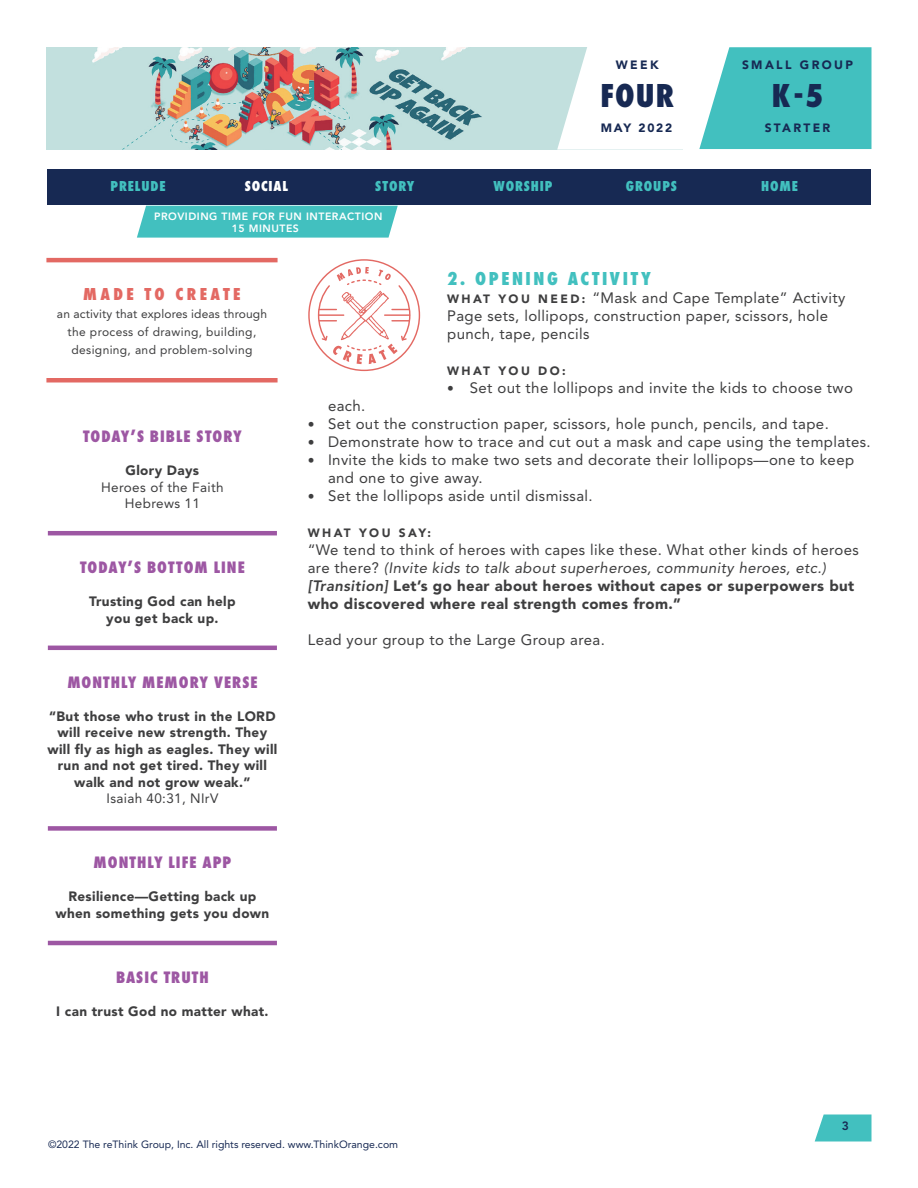
<style>
.page{position:relative;width:918px;height:1188px;background:#fff}
.page>*{position:absolute;margin:0;border:0;box-sizing:border-box;transform-origin:0 0}
.t1{font:800 34.5px "Futura PT Cond";color:#172953}
.Paragraph_Style_1{font:800 19.5px "Futura PT Cond";letter-spacing:.135em;color:#42c0bf}
.Paragraph_Style_1-2{font:800 18px "Futura PT Cond";letter-spacing:.185em;color:#e36963}
.t2{font:800 17.25px "Futura PT Cond";letter-spacing:.06em;color:#9d57a3}
.Paragraph_Style_1-3{font:15px/18px "Avenir LT Std";letter-spacing:.025em;color:#3e3e3f}
.Paragraph_Style_1-4{font:900 15px/18px "Avenir LT Std";letter-spacing:.025em;color:#3e3e3f}
.t3{font:800 15px "Futura PT Cond";letter-spacing:.06em;color:#42c0bf}
.t4{font:800 15px "Futura PT Cond";letter-spacing:.06em;color:#fff}
.t5{font:900 13.5px/16.5px "Avenir LT Std";letter-spacing:.025em;color:#3e3e3f;text-align:center}
.t6{font:13.5px/16.5px "Avenir LT Std";letter-spacing:.025em;color:#3e3e3f;text-align:center}
.t7{font:12px/18px "Avenir LT Std";letter-spacing:.03em;color:#3e3e3f;text-align:center}
.t8{font:12px "Avenir LT Std";letter-spacing:.01em;color:#3e3e3f}
.t9{font:900 12px "Avenir LT Std";letter-spacing:.2em;color:#172953}
.Paragraph_Style_1-5{font:900 12px "Avenir LT Std";letter-spacing:.2em;color:#3e3e3f}
.t10{font:800 12px "Avenir LT Std";color:#172953}
.t11{font:10.5px "Avenir LT Std";color:#172953}
.t12{font:800 10.5px/12px "Avenir LT Std";letter-spacing:.05em;color:#fff;text-align:center}
.s1{font-weight:900;font-size:12px}
.s2{font-family:"Avenir";font-size:13.5px}
.s3{font-weight:400}
.s4{font-weight:400;font-style:italic}
.s5{font-weight:800;font-style:italic}
</style>
<div class="page">
<img style="left:46px;top:47px;width:511px;height:102px">
<svg style="left:557px;top:47px;width:315px;height:103px"></svg>
<svg style="left:815px;top:1114px;width:57px;height:28px;background:#57c7c6"></svg>
<hr style="left:48px;top:531px;width:229px;height:4px;background:#9d57a3">
<hr style="left:48px;top:646px;width:229px;height:4px;background:#9d57a3">
<div style="left:48px;top:826px;width:229px;height:5px;background:#9d57a3"></div>
<hr style="left:48px;top:941px;width:229px;height:4px;background:#9d57a3">
<div style="left:137px;top:206px;width:261px;height:32px;background:#42c0bf"></div>
<div style="left:47px;top:170px;width:824px;height:36px;background:#172953"></div>
<hr style="left:46px;top:378px;width:232px;height:4px;background:#e36963">
<hr style="left:46px;top:258px;width:232px;height:4px;background:#e36963">
<svg style="left:308px;top:259px;width:112px;height:112px"></svg>
<p class="t9" style="left:616px;top:58px;width:44px">WEEK</p>
<p class="t9" style="left:742px;top:58px;width:113px">SMALL GROUP</p>
<h1 class="t1" style="left:600px;top:75px;width:75px">FOUR</h1>
<h1 class="t1" style="left:772px;top:75px;width:53px">K-5</h1>
<p class="t9" style="left:765px;top:121px;width:67px">STARTER</p>
<p class="t9" style="left:601px;top:121px;width:73px">MAY 2022</p>
<p class="t3" style="left:111px;top:177px;width:57px">PRELUDE</p>
<p class="t4" style="left:245px;top:177px;width:45px">SOCIAL</p>
<p class="t3" style="left:375px;top:177px;width:41px">STORY</p>
<p class="t3" style="left:494px;top:177px;width:60px">WORSHIP</p>
<p class="t3" style="left:626px;top:177px;width:53px">GROUPS</p>
<p class="t3" style="left:761px;top:177px;width:38px">HOME</p>
<p class="t12" style="left:154px;top:210px;width:230px">PROVIDING TIME FOR FUN INTERACTION<br>15 MINUTES</p>
<p class="Paragraph_Style_1-2" style="left:83px;top:284px;width:159px">MADE TO CREATE</p>
<p class="t8" style="left:57px;top:307px;width:212px">an activity that explores ideas through</p>
<p class="t7" style="left:68px;top:323px;width:190px">the process of drawing, building, designing, and problem-solving</p>
<p class="Paragraph_Style_1" style="left:447px;top:267px;width:205px">2. OPENING ACTIVITY</p>
<p class="Paragraph_Style_1-3" style="left:447px;top:288px;width:400px"><span class="s1">W H AT Y O U N E E D :</span> “Mask and Cape Template” Activity<br>Page sets, lollipops, construction paper, scissors, hole punch, tape, pencils</p>
<p class="Paragraph_Style_1-5" style="left:447px;top:363px;width:120px">WHAT YOU DO:</p>
<p class="Paragraph_Style_1-3" style="left:447px;top:378px;width:407px"><span class="s2">•</span> Set out the lollipops and invite the kids to choose two</p>
<p class="t2" style="left:83px;top:426px;width:160px">TODAY’S BIBLE STORY</p>
<p class="t5" style="left:126px;top:462px;width:75px">Glory Days</p>
<p class="t6" style="left:101px;top:479px;width:124px">Heroes of the Faith<br>Hebrews 11</p>
<p class="t2" style="left:80px;top:557px;width:166px">TODAY’S BOTTOM LINE</p>
<p class="t5" style="left:89px;top:593px;width:148px">Trusting God can help you get back up.</p>
<p class="t2" style="left:67px;top:672px;width:192px">MONTHLY MEMORY VERSE</p>
<p class="t5" style="left:47px;top:708px;width:231px">“But those who trust in the LORD will receive new strength. They will fly as high as eagles. They will run and not get tired. They will walk and not grow weak.”</p>
<p class="t6" style="left:107px;top:791px;width:113px">Isaiah 40:31, NIrV</p>
<p class="t2" style="left:94px;top:853px;width:139px">MONTHLY LIFE APP</p>
<p class="t5" style="left:56px;top:888px;width:215px">Resilience—Getting back up when something gets you down</p>
<p class="t2" style="left:116px;top:967px;width:94px">BASIC TRUTH</p>
<p class="t5" style="left:56px;top:1003px;width:214px">I can trust God no matter what.</p>
<p class="Paragraph_Style_1-3" style="left:328px;top:396px;width:39px">each.</p>
<p class="Paragraph_Style_1-3" style="left:308px;top:414px;width:523px"><span class="s2">•</span> Set out the construction paper, scissors, hole punch, pencils, and tape.</p>
<p class="Paragraph_Style_1-3" style="left:308px;top:432px;width:565px"><span class="s2">•</span> Demonstrate how to trace and cut out a mask and cape using the templates.</p>
<p class="Paragraph_Style_1-3" style="left:328px;top:450px;width:528px;text-indent:-20px"><span class="s2">•</span> Invite the kids to make two sets and decorate their lollipops—one to keep and one to give away.</p>
<p class="Paragraph_Style_1-3" style="left:308px;top:486px;width:286px"><span class="s2">•</span> Set the lollipops aside until dismissal.</p>
<p class="Paragraph_Style_1-5" style="left:308px;top:525px;width:125px">WHAT YOU SAY:</p>
<p class="Paragraph_Style_1-4" style="left:308px;top:540px;width:553px"><span class="s3">“We tend to think of heroes with capes like these. What other kinds of heroes are there?</span> <span class="s4">(Invite kids to talk about superheroes, community heroes, etc.) </span><span class="s5">[Transition]</span> Let’s go hear about heroes without capes or superpowers but who discovered where real strength comes from.”</p>
<p class="Paragraph_Style_1-3" style="left:308px;top:630px;width:299px">Lead your group to the Large Group area.</p>
<p class="t10" style="left:842px;top:1118px;width:9px">3</p>
<p class="t11" style="left:48px;top:1138px;width:352px">©2022 The reThink Group, Inc. All rights reserved. www.ThinkOrange.com</p>
</div>
